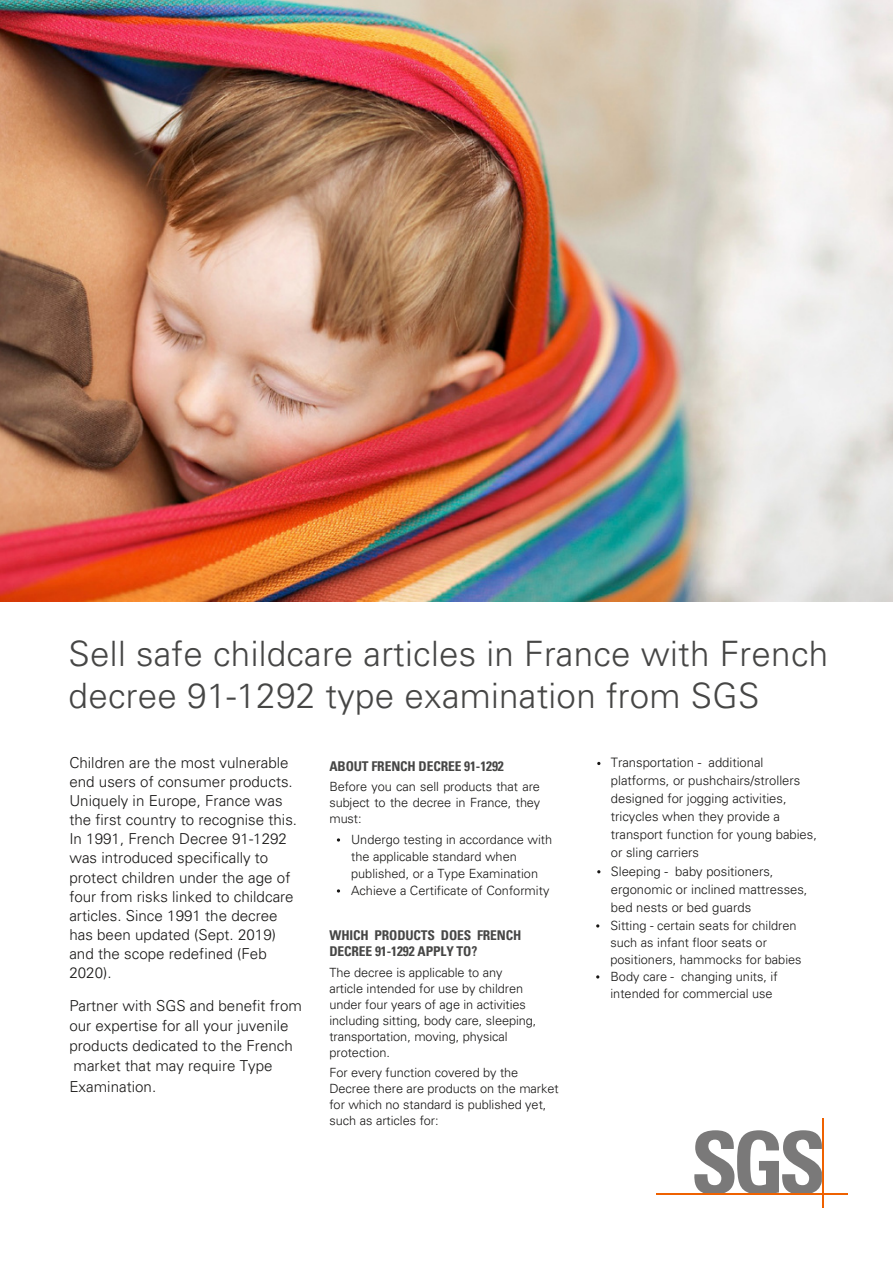
<style>
.page{position:relative;width:893px;height:1264px;background:#fff}
.page>*{position:absolute;margin:0;border:0;box-sizing:border-box;transform-origin:0 0}
.t1{font:300 34.95px/41.5px "Univers LT Std";letter-spacing:.01em;color:#464645}
.t2{font:300 15.15px/19px "Univers LT Pro 45";color:#171615}
.t3{font:700 condensed 13.5px/15.8px "Univers LT Pro";letter-spacing:-.01em;color:#464645}
.t4{font:300 13.05px/18px "Univers LT Pro 45";color:#171615}
.t5{font:300 12.75px/15.9px "Univers LT Pro 45";letter-spacing:-.005em;color:#171615}
</style>
<div class="page">
<img style="left:0;top:0;width:892px;height:601px">
<svg style="left:694px;top:1130px;width:127px;height:63px"></svg>
<hr style="left:655px;top:1193px;width:192px;height:1px;background:#ef6100">
<hr style="left:821px;top:1117px;width:2px;height:90px;background:#ef6100">
<h1 class="t1" style="left:69px;top:637px;width:761px">Sell safe childcare articles in France with French decree 91-1292 type examination from SGS</h1>
<p class="t2" style="left:69px;top:755px;width:229px">Children are the most vulnerable end users of consumer products.<br>Uniquely in Europe, France was the first country to recognise this.<br>In 1991, French Decree 91-1292 was introduced specifically to protect children under the age of four from risks linked to childcare articles. Since 1991 the decree has been updated (Sept. 2019) and the scope redefined (Feb<br>2020).</p>
<p class="t2" style="left:69px;top:997px;width:234px;line-height:20.2px">Partner with SGS and benefit from our expertise for all your juvenile products dedicated to the French market that may require Type<br>Examination.</p>
<p class="t3" style="left:329px;top:760px;width:176px">ABOUT FRENCH DECREE 91-1292</p>
<p class="t5" style="left:329px;top:780px;width:212px;text-align:justify">Before you can sell products that are subject to the decree in France, they must:</p>
<p class="t5" style="left:351px;top:832px;width:203px;line-height:17px">Undergo testing in accordance with the applicable standard when published, or a Type Examination Achieve a Certificate of Conformity</p>
<p class="t3" style="left:329px;top:928px;width:193px">WHICH PRODUCTS DOES FRENCH<br>DECREE 91-1292 APPLY TO?</p>
<p class="t5" style="left:329px;top:966px;width:208px">The decree is applicable to any article intended for use by children under four years of age in activities including sitting, body care, sleeping, transportation, moving, physical protection.</p>
<p class="t5" style="left:329px;top:1065px;width:231px">For every function covered by the Decree there are products on the market for which no standard is published yet, such as articles for:</p>
<p class="t4" style="left:611px;top:755px;width:207px">Transportation - additional platforms, or pushchairs/strollers designed for jogging activities, tricycles when they provide a transport function for young babies, or sling carriers<br>Sleeping - baby positioners, ergonomic or inclined mattresses, bed nests or bed guards</p>
<p class="t5" style="left:610px;top:918px;width:193px;line-height:17px">Sitting - certain seats for children such as infant floor seats or positioners, hammocks for babies<br>Body care - changing units, if intended for commercial use</p>
</div>
